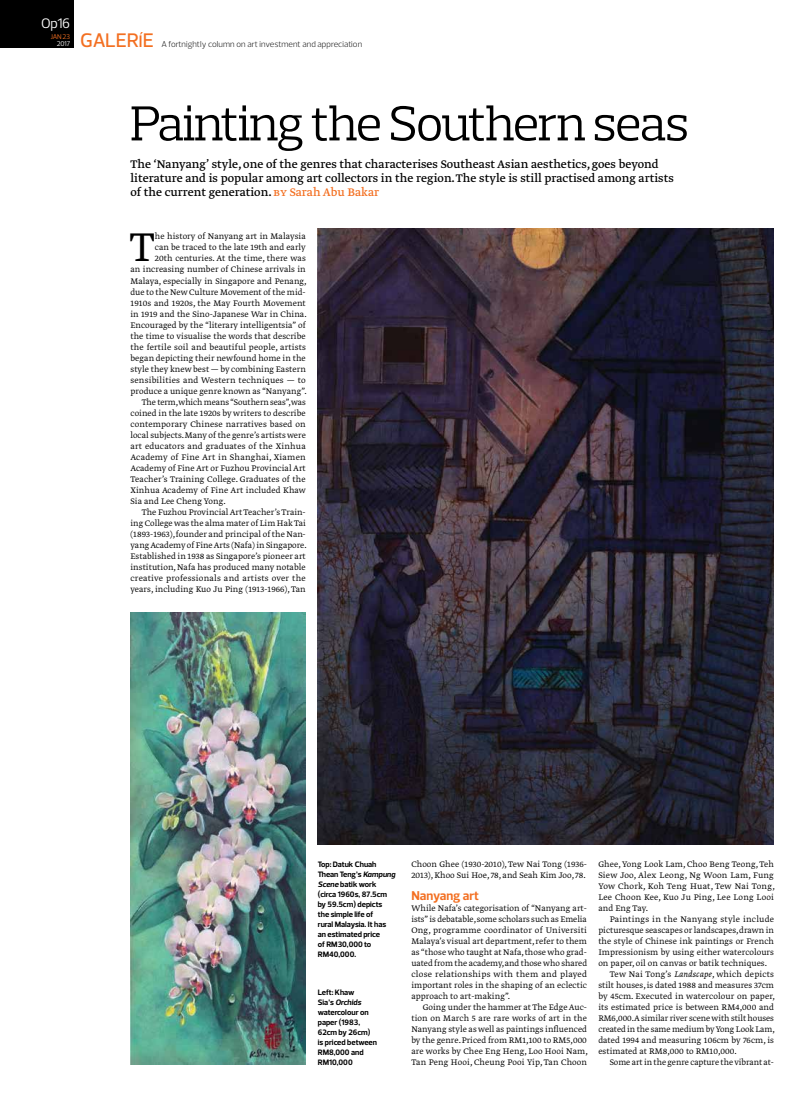
<style>
.page{position:relative;width:791px;height:1106px;background:#fff}
.page>*{position:absolute;margin:0;border:0;box-sizing:border-box;transform-origin:0 0}
.t1{font:50px "Prelo Slab";letter-spacing:-.035em;color:#000}
.t2{font:47.2px "Greta Text Std Light Min";color:#000}
.t3{font:500 20px "Prelo";letter-spacing:-.015em;color:#f36f21}
.t4{font:14px "Prelo";color:#fff}
.t5{font:13px/14px "Greta Text Std";color:#000}
.t6{font:700 13px "Prelo";letter-spacing:-.005em;color:#f36f21}
.t7{font:9.5px/11px "Greta Text Std Light Min";letter-spacing:.005em;color:#000;text-align:justify}
.t8{font:300 8.5px "Prelo";letter-spacing:.01em;color:#000}
.t9{font:700 8px/10px "Prelo";color:#000}
.t10{font:7px "Prelo";color:#f36f21}
.t11{font:7px "Prelo";color:#fff}
.s1{color:#f36f21}
.s2{font-style:italic}
.s3{font-family:"Greta Text Std Light Italic Min"}
</style>
<div class="page">
<div style="left:0;top:0;width:73px;height:47px;background:#000"></div>
<img style="left:130px;top:612px;width:176px;height:452px">
<img style="left:318px;top:228px;width:456px;height:616px">
<h3 class="t4" style="left:41px;top:15px;width:31px">Op16</h3>
<p class="t10" style="left:51px;top:32px;width:21px">jan 23</p>
<p class="t11" style="left:57px;top:39px;width:15px">2017</p>
<h3 class="t3" style="left:80px;top:28px;width:75px">GALERÍE</h3>
<p class="t8" style="left:161px;top:39px;width:202px">A fortnightly column on art investment and appreciation</p>
<h1 class="t1" style="left:130px;top:93px;width:560px">Painting the Southern seas</h1>
<p class="t5" style="left:130px;top:157px;width:545px">The ‘Nanyang’ style, one of the genres that characterises Southeast Asian aesthetics, goes beyond literature and is popular among art collectors in the region. The style is still practised among artists of the current generation. <span class="s1">by Sarah Abu Bakar</span></p>
<h2 class="t2" style="left:130px;top:220px;width:26px">T</h2>
<p class="t7" style="left:155px;top:232px;width:152px">he history of Nanyang art in Malaysia</p>
<p class="t7" style="left:155px;top:243px;width:153px">can be traced to the late 19th and early</p>
<p class="t7" style="left:155px;top:254px;width:152px">20th centuries. At the time, there was</p>
<p class="t7" style="left:130px;top:265px;width:177px">an increasing number of Chinese arrivals in</p>
<p class="t7" style="left:130px;top:276px;width:178px">Malaya, especially in Singapore and Penang,</p>
<p class="t7" style="left:130px;top:287px;width:177px">due to the New Culture Movement of the mid-</p>
<p class="t7" style="left:130px;top:298px;width:177px">1910s and 1920s, the May Fourth Movement</p>
<p class="t7" style="left:130px;top:309px;width:178px">in 1919 and the Sino-Japanese War in China.</p>
<p class="t7" style="left:130px;top:320px;width:177px">Encouraged by the “literary intelligentsia” of</p>
<p class="t7" style="left:130px;top:331px;width:177px">the time to visualise the words that describe</p>
<p class="t7" style="left:130px;top:342px;width:177px">the fertile soil and beautiful people, artists</p>
<p class="t7" style="left:130px;top:353px;width:177px">began depicting their newfound home in the</p>
<p class="t7" style="left:130px;top:364px;width:177px">style they knew best — by combining Eastern</p>
<p class="t7" style="left:130px;top:375px;width:177px">sensibilities and Western techniques — to</p>
<p class="t7" style="left:130px;top:386px;width:178px">produce a unique genre known as “Nanyang”.</p>
<p class="t7" style="left:142px;top:397px;width:165px">The term,which means “Southern seas”,was</p>
<p class="t7" style="left:130px;top:408px;width:177px">coined in the late 1920s by writers to describe</p>
<p class="t7" style="left:130px;top:419px;width:177px">contemporary Chinese narratives based on</p>
<p class="t7" style="left:130px;top:430px;width:177px">local subjects. Many of the genre’s artists were</p>
<p class="t7" style="left:130px;top:441px;width:177px">art educators and graduates of the Xinhua</p>
<p class="t7" style="left:130px;top:452px;width:177px">Academy of Fine Art in Shanghai, Xiamen</p>
<p class="t7" style="left:130px;top:463px;width:177px">Academy of Fine Art or Fuzhou Provincial Art</p>
<p class="t7" style="left:130px;top:474px;width:177px">Teacher’s Training College. Graduates of the</p>
<p class="t7" style="left:130px;top:485px;width:177px">Xinhua Academy of Fine Art included Khaw</p>
<p class="t7" style="left:130px;top:496px;width:97px">Sia and Lee Cheng Yong.</p>
<p class="t7" style="left:142px;top:507px;width:165px">The Fuzhou Provincial Art Teacher’s Train-</p>
<p class="t7" style="left:130px;top:518px;width:177px">ing College was the alma mater of Lim Hak Tai</p>
<p class="t7" style="left:130px;top:529px;width:177px">(1893-1963), founder and principal of the Nan-</p>
<p class="t7" style="left:130px;top:540px;width:178px">yang Academy of Fine Arts (Nafa) in Singapore.</p>
<p class="t7" style="left:130px;top:551px;width:177px">Established in 1938 as Singapore’s pioneer art</p>
<p class="t7" style="left:130px;top:562px;width:177px">institution, Nafa has produced many notable</p>
<p class="t7" style="left:130px;top:573px;width:177px">creative professionals and artists over the</p>
<p class="t7" style="left:130px;top:584px;width:177px">years, including Kuo Ju Ping (1913-1966), Tan</p>
<p class="t9" style="left:318px;top:859px;width:79px">Top: Datuk Chuah<br>Thean Teng’s <span class="s2">Kampung<br>Scene</span> batik work (circa 1960s, 87.5cm by 59.5cm) depicts the simple life of<br>rural Malaysia. It has an estimated price<br>of RM30,000 to<br>RM40,000.</p>
<p class="t9" style="left:318px;top:987px;width:61px">Left: Khaw<br>Sia’s <span class="s2">Orchids </span>watercolour on paper (1983,<br>62cm by 26cm) is priced between<br>RM8,000 and<br>RM10,000</p>
<p class="t7" style="left:411px;top:859px;width:177px">Choon Ghee (1930-2010), Tew Nai Tong (1936-<br>2013), Khoo Sui Hoe, 78, and Seah Kim Joo, 78.</p>
<h3 class="t6" style="left:411px;top:887px;width:69px">Nanyang art</h3>
<p class="t7" style="left:411px;top:903px;width:177px">While Nafa’s categorisation of “Nanyang art&shy;ists” is debatable,some scholars such as Emelia Ong, programme coordinator of Universiti Malaya’s visual art department, refer to them as “those who taught at Nafa, those who grad&shy;uated from the academy,and those who shared close relationships with them and played important roles in the shaping of an eclectic approach to art-making”.</p>
<p class="t7" style="left:411px;top:1002px;width:178px;text-indent:11px">Going under the hammer at The Edge Auc&shy;tion on March 5 are rare works of art in the Nanyang style as well as paintings influenced by the genre. Priced from RM1,100 to RM5,000 are works by Chee Eng Heng, Loo Hooi Nam, Tan Peng Hooi, Cheung Pooi Yip, Tan Choon</p>
<p class="t7" style="left:598px;top:859px;width:178px">Ghee, Yong Look Lam, Choo Beng Teong, Teh Siew Joo, Alex Leong, Ng Woon Lam, Fung Yow Chork, Koh Teng Huat, Tew Nai Tong, Lee Choon Kee, Kuo Ju Ping, Lee Long Looi and Eng Tay.</p>
<p class="t7" style="left:610px;top:914px;width:166px">Paintings in the Nanyang style include</p>
<p class="t7" style="left:598px;top:925px;width:177px">picturesque seascapes or landscapes, drawn in</p>
<p class="t7" style="left:598px;top:936px;width:177px">the style of Chinese ink paintings or French</p>
<p class="t7" style="left:598px;top:947px;width:177px">Impressionism by using either watercolours</p>
<p class="t7" style="left:598px;top:958px;width:170px">on paper, oil on canvas or batik techniques.</p>
<p class="t7" style="left:610px;top:969px;width:166px">Tew Nai Tong’s <span class="s3">Landscape</span>, which depicts</p>
<p class="t7" style="left:598px;top:980px;width:177px">stilt houses, is dated 1988 and measures 37cm</p>
<p class="t7" style="left:598px;top:991px;width:178px">by 45cm. Executed in watercolour on paper,</p>
<p class="t7" style="left:598px;top:1002px;width:177px">its estimated price is between RM4,000 and</p>
<p class="t7" style="left:598px;top:1013px;width:177px">RM6,000.A similar river scene with stilt houses</p>
<p class="t7" style="left:598px;top:1024px;width:178px">created in the same medium by Yong Look Lam,</p>
<p class="t7" style="left:598px;top:1035px;width:177px">dated 1994 and measuring 106cm by 76cm, is</p>
<p class="t7" style="left:598px;top:1046px;width:140px">estimated at RM8,000 to RM10,000.</p>
<p class="t7" style="left:610px;top:1057px;width:166px">Some art in the genre capture the vibrant at-</p>
</div>
